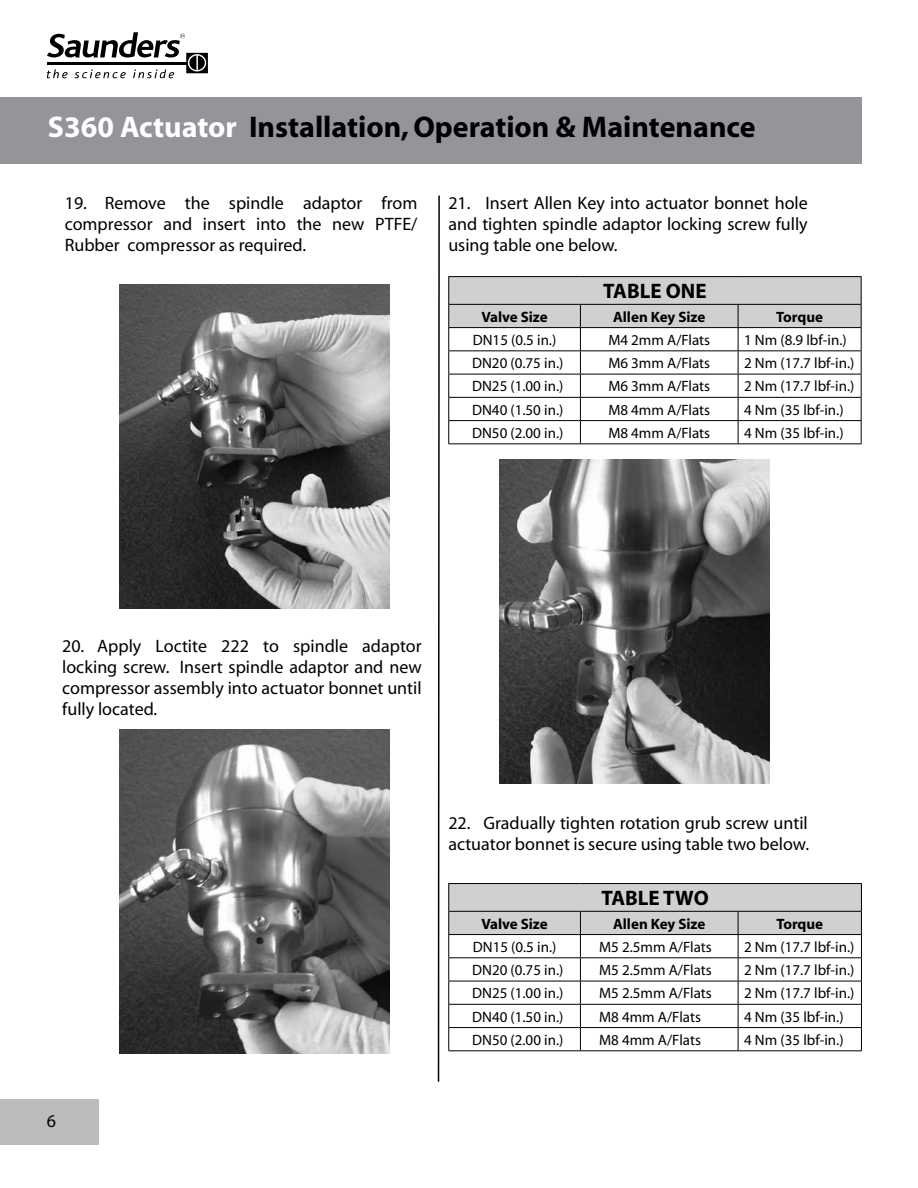
<style>
.page{position:relative;width:918px;height:1188px;background:#fff}
.page>*{position:absolute;margin:0;border:0;box-sizing:border-box;transform-origin:0 0}
.t1{font:700 30px "Myriad";color:#000}
.t2{font:700 21px "Myriad";color:#000}
.t3{font:18px/21px "Myriad";color:#000;text-align:justify}
.t4{font:15px "Myriad";color:#000}
.t5{font:700 15px "Myriad";color:#000}
.s1{color:#fff}
</style>
<div class="page">
<div style="left:0;top:1100px;width:98px;height:45px;background:#babcbe"></div>
<div style="left:0;top:98px;width:862px;height:66px;background:#939598"></div>
<svg style="left:47px;top:32px;width:161px;height:46px"></svg>
<svg style="left:437px;top:195px;width:3px;height:887px"></svg>
<img style="left:120px;top:284px;width:270px;height:324px">
<img style="left:500px;top:459px;width:270px;height:324px">
<img style="left:120px;top:729px;width:270px;height:324px">
<hr style="left:448px;top:276px;width:132px;height:1px;background:#000">
<hr style="left:580px;top:276px;width:158px;height:1px;background:#000">
<hr style="left:738px;top:276px;width:124px;height:1px;background:#000">
<svg style="left:448px;top:277px;width:414px;height:166px"></svg>
<hr style="left:448px;top:443px;width:132px;height:1px;background:#000">
<hr style="left:580px;top:443px;width:158px;height:1px;background:#000">
<hr style="left:738px;top:443px;width:124px;height:1px;background:#000">
<hr style="left:448px;top:883px;width:132px;height:1px;background:#000">
<hr style="left:580px;top:883px;width:158px;height:1px;background:#000">
<hr style="left:738px;top:883px;width:124px;height:1px;background:#000">
<svg style="left:448px;top:884px;width:414px;height:166px"></svg>
<hr style="left:448px;top:1050px;width:132px;height:1px;background:#000">
<hr style="left:580px;top:1050px;width:158px;height:1px;background:#000">
<hr style="left:738px;top:1050px;width:124px;height:1px;background:#000">
<h1 class="t1" style="left:48px;top:112px;width:709px"><span class="s1">S360 Actuator</span> Installation, Operation &amp; Maintenance</h1>
<p class="t3" style="left:65px;top:193px;width:354px">19. Remove the spindle adaptor from compressor and insert into the new PTFE/ Rubber compressor as required.</p>
<p class="t3" style="left:448px;top:193px;width:361px">21. Insert Allen Key into actuator bonnet hole and tighten spindle adaptor locking screw fully using table one below.</p>
<h2 class="t2" style="left:603px;top:280px;width:105px">TABLE ONE</h2>
<p class="t5" style="left:481px;top:309px;width:68px">Valve Size</p>
<p class="t5" style="left:613px;top:309px;width:94px">Allen Key Size</p>
<p class="t5" style="left:776px;top:309px;width:48px">Torque</p>
<p class="t4" style="left:473px;top:332px;width:85px">DN15 (0.5 in.)</p>
<p class="t4" style="left:608px;top:332px;width:103px">M4 2mm A/Flats</p>
<p class="t4" style="left:744px;top:332px;width:104px">1 Nm (8.9 lbf-in.)</p>
<p class="t4" style="left:472px;top:356px;width:93px">DN20 (0.75 in.)</p>
<p class="t4" style="left:608px;top:356px;width:103px">M6 3mm A/Flats</p>
<p class="t4" style="left:744px;top:356px;width:112px">2 Nm (17.7 lbf-in.)</p>
<p class="t4" style="left:472px;top:379px;width:93px">DN25 (1.00 in.)</p>
<p class="t4" style="left:608px;top:379px;width:103px">M6 3mm A/Flats</p>
<p class="t4" style="left:744px;top:379px;width:112px">2 Nm (17.7 lbf-in.)</p>
<p class="t4" style="left:472px;top:402px;width:93px">DN40 (1.50 in.)</p>
<p class="t4" style="left:608px;top:402px;width:103px">M8 4mm A/Flats</p>
<p class="t4" style="left:744px;top:402px;width:101px">4 Nm (35 lbf-in.)</p>
<p class="t4" style="left:472px;top:425px;width:93px">DN50 (2.00 in.)</p>
<p class="t4" style="left:608px;top:425px;width:103px">M8 4mm A/Flats</p>
<p class="t4" style="left:744px;top:425px;width:101px">4 Nm (35 lbf-in.)</p>
<p class="t3" style="left:62px;top:636px;width:361px">20. Apply Loctite 222 to spindle adaptor locking screw. Insert spindle adaptor and new compressor assembly into actuator bonnet until fully located.</p>
<p class="t3" style="left:47px;top:1111px;width:11px">6</p>
<p class="t3" style="left:448px;top:813px;width:362px">22. Gradually tighten rotation grub screw until actuator bonnet is secure using table two below.</p>
<h2 class="t2" style="left:601px;top:887px;width:109px">TABLE TWO</h2>
<p class="t5" style="left:481px;top:916px;width:68px">Valve Size</p>
<p class="t5" style="left:613px;top:916px;width:94px">Allen Key Size</p>
<p class="t5" style="left:776px;top:916px;width:48px">Torque</p>
<p class="t4" style="left:473px;top:939px;width:85px">DN15 (0.5 in.)</p>
<p class="t4" style="left:599px;top:939px;width:114px">M5 2.5mm A/Flats</p>
<p class="t4" style="left:744px;top:939px;width:112px">2 Nm (17.7 lbf-in.)</p>
<p class="t4" style="left:472px;top:963px;width:93px">DN20 (0.75 in.)</p>
<p class="t4" style="left:599px;top:963px;width:114px">M5 2.5mm A/Flats</p>
<p class="t4" style="left:744px;top:963px;width:112px">2 Nm (17.7 lbf-in.)</p>
<p class="t4" style="left:472px;top:986px;width:93px">DN25 (1.00 in.)</p>
<p class="t4" style="left:599px;top:986px;width:114px">M5 2.5mm A/Flats</p>
<p class="t4" style="left:744px;top:986px;width:112px">2 Nm (17.7 lbf-in.)</p>
<p class="t4" style="left:472px;top:1009px;width:93px">DN40 (1.50 in.)</p>
<p class="t4" style="left:599px;top:1009px;width:103px">M8 4mm A/Flats</p>
<p class="t4" style="left:744px;top:1009px;width:101px">4 Nm (35 lbf-in.)</p>
<p class="t4" style="left:472px;top:1032px;width:93px">DN50 (2.00 in.)</p>
<p class="t4" style="left:599px;top:1032px;width:103px">M8 4mm A/Flats</p>
<p class="t4" style="left:744px;top:1032px;width:101px">4 Nm (35 lbf-in.)</p>
</div>
